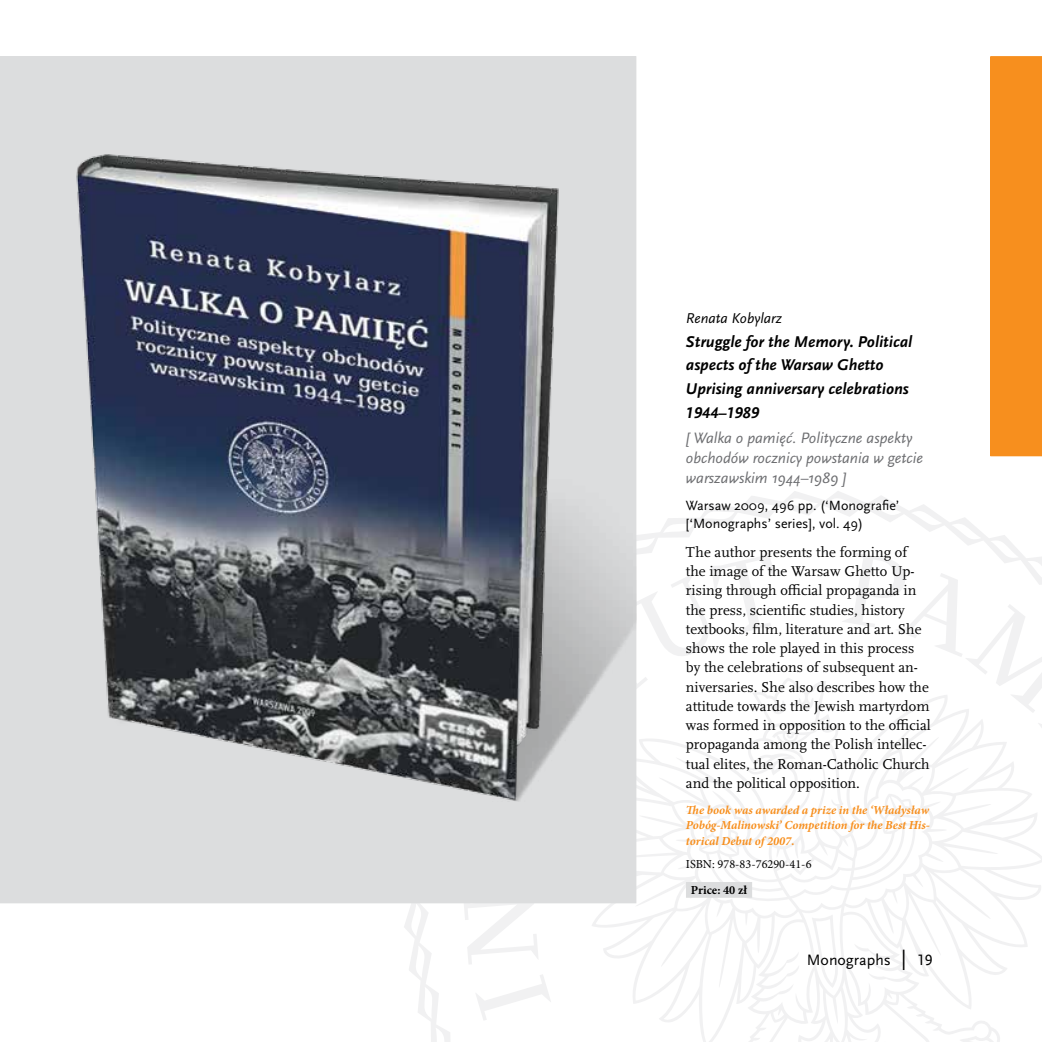
<style>
.page{position:relative;width:1042px;height:1042px;background:#fff}
.page>*{position:absolute;margin:0;border:0;box-sizing:border-box;transform-origin:0 0}
.t1{font:italic 700 16.28px/23.6px "Scala Sans Pro";color:#000}
.t2{font:italic 15.75px/20.1px "Scala Sans Pro";color:#6d6e71}
.t3{font:15.75px "Scala Sans Pro";color:#000}
.t4{font:14.88px/19.2px "Scala Pro";color:#000}
.t5{font:italic 14.88px "Scala Sans Pro";color:#000}
.t6{font:14px/17.5px "Scala Sans Pro";color:#000}
.t7{font:italic 700 12.25px/15.8px "Minion Pro";letter-spacing:-.005em;color:#f78f1e;text-align:justify}
.t8{font:12.25px "Minion Pro";color:#000}
.t9{font:700 12.25px "Minion Pro";color:#000}
.s1{font-size:21px}
</style>
<div class="page">
<svg style="left:404px;top:491px;width:638px;height:551px"></svg>
<div style="left:990px;top:57px;width:52px;height:399px;background:#f78f1e"></div>
<div style="left:0;top:57px;width:636px;height:846px;background:#dcddde"></div>
<img style="left:76px;top:154px;width:501px;height:648px">
<div style="left:686px;top:882px;width:66px;height:16px;background:#dcddde"></div>
<p class="t5" style="left:686px;top:310px;width:98px">Renata Kobylarz</p>
<p class="t1" style="left:686px;top:330px;width:228px">Struggle for the Memory. Political aspects of the Warsaw Ghetto<br>Uprising anniversary celebrations<br>1944–1989</p>
<p class="t2" style="left:686px;top:427px;width:238px">[ Walka o pamięć. Polityczne aspekty obchodów rocznicy powstania w getcie warszawskim 1944–1989 ]</p>
<p class="t6" style="left:686px;top:497px;width:215px">Warsaw 2009, 496 pp. (‘Monografie’ [‘Monographs’ series], vol. 49)</p>
<p class="t4" style="left:686px;top:543px;width:246px">The author presents the forming of<br>the image of the Warsaw Ghetto Up&shy;rising through official propaganda in the press, scientific studies, history textbooks, film, literature and art. She shows the role played in this process by the celebrations of subsequent an&shy;niversaries. She also describes how the attitude towards the Jewish martyrdom was formed in opposition to the official propaganda among the Polish intellec&shy;tual elites, the Roman-Catholic Church and the political opposition.</p>
<p class="t7" style="left:686px;top:801px;width:246px">The book was awarded a prize in the ‘Władysław Pobóg-Malinowski’ Competition for the Best His&shy;torical Debut of 2007.</p>
<p class="t8" style="left:686px;top:856px;width:127px">ISBN: 978-83-76290-41-6</p>
<p class="t9" style="left:691px;top:881px;width:58px">Price: 40 zł</p>
<p class="t3" style="left:807px;top:951px;width:128px">Monographs <span class="s1">|</span> 19</p>
</div>
